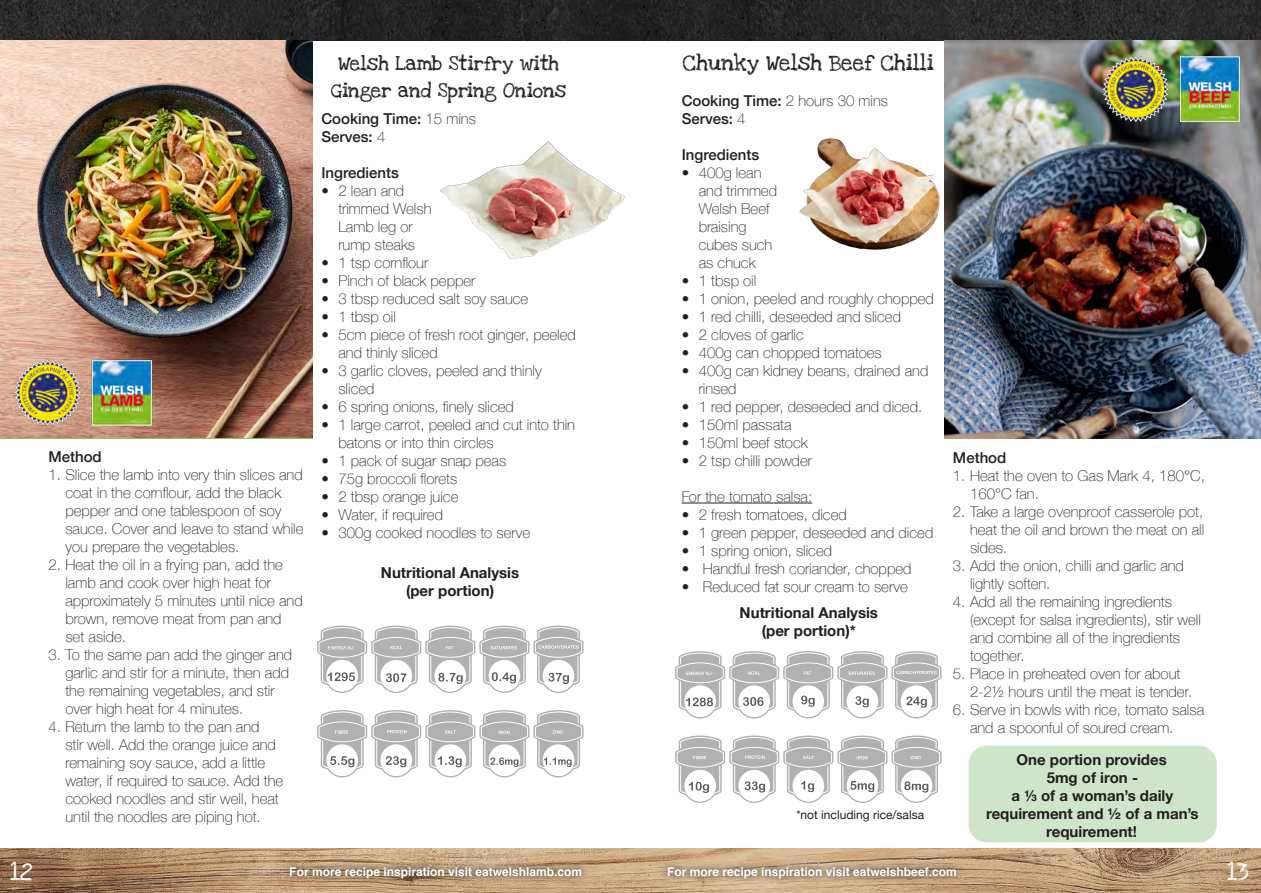
<style>
.page{position:relative;width:1261px;height:893px;background:#fff}
.page>*{position:absolute;margin:0;border:0;box-sizing:border-box;transform-origin:0 0}
.t1{font:18px "Welsh Lamb Distressed";color:#fff}
.FULL_TEXT{font:16.5px "Love Ya Like A Sister";color:#231f20}
.FULL_TEXT-2{font:100 15px/18px "Helvetica Neue";color:#231f20}
.FULL_TEXT-3{font:700 15px/18px "Helvetica Neue";color:#231f20;text-align:center}
.FULL_TEXT-4{font:500 15px "Helvetica Neue";color:#231f20}
.FULL_TEXT-5{font:15px/27px "Love Ya Like A Sister";color:#231f20;text-align:center}
.t2{font:700 12px "Helvetica";color:#fff}
.FULL_TEXT-6{font:12px "Helvetica Neue";color:#231f20}
.s1{font-weight:100}
</style>
<div class="page">
<img style="left:0;top:0;width:1260px;height:41px">
<img style="left:0;top:849px;width:1260px;height:44px">
<div style="left:968px;top:746px;width:248px;height:96px;background:#cfe5c9;border-radius:18px"></div>
<img style="left:944px;top:41px;width:316px;height:397px">
<hr style="left:681px;top:503px;width:131px;height:1px;background:#231f20">
<img style="left:0;top:41px;width:312px;height:396px">
<img style="left:13px;top:359px;width:147px;height:69px">
<img style="left:1100px;top:56px;width:148px;height:68px">
<img style="left:439px;top:141px;width:186px;height:118px">
<img style="left:799px;top:138px;width:141px;height:112px">
<svg style="left:317px;top:710px;width:266px;height:67px"></svg>
<svg style="left:317px;top:626px;width:266px;height:67px"></svg>
<svg style="left:675px;top:651px;width:266px;height:67px"></svg>
<svg style="left:675px;top:735px;width:266px;height:68px"></svg>
<svg style="left:282px;top:859px;width:307px;height:27px"></svg>
<svg style="left:660px;top:859px;width:303px;height:27px"></svg>
<p class="FULL_TEXT-4" style="left:48px;top:444px;width:55px">Method</p>
<p class="FULL_TEXT-2" style="left:65px;top:465px;width:239px;text-indent:-17px">1. Slice the lamb into very thin slices and coat in the cornflour, add the black pepper and one tablespoon of soy sauce. Cover and leave to stand while you prepare the vegetables.</p>
<p class="FULL_TEXT-2" style="left:65px;top:555px;width:239px;text-indent:-17px">2. Heat the oil in a frying pan, add the lamb and cook over high heat for approximately 5 minutes until nice and brown, remove meat from pan and set aside.</p>
<p class="FULL_TEXT-2" style="left:65px;top:645px;width:228px;text-indent:-17px">3. To the same pan add the ginger and garlic and stir for a minute, then add the remaining vegetables, and stir over high heat for 4 minutes.</p>
<p class="FULL_TEXT-2" style="left:65px;top:717px;width:219px;text-indent:-17px">4. Return the lamb to the pan and<br>stir well. Add the orange juice and remaining soy sauce, add a little water, if required to sauce. Add the cooked noodles and stir well, heat until the noodles are piping hot.</p>
<p class="FULL_TEXT-5" style="left:331px;top:50px;width:237px">Welsh Lamb Stirfry with<br>Ginger and Spring Onions</p>
<p class="FULL_TEXT-4" style="left:321px;top:106px;width:156px">Cooking Time: <span class="s1">15 mins</span></p>
<p class="FULL_TEXT-4" style="left:321px;top:124px;width:65px">Serves: <span class="s1">4</span></p>
<p class="FULL_TEXT-4" style="left:321px;top:160px;width:79px">Ingredients</p>
<p class="FULL_TEXT-2" style="left:338px;top:181px;width:95px;text-indent:-17px">• 2 lean and trimmed Welsh<br>Lamb leg or rump steaks</p>
<p class="FULL_TEXT-2" style="left:321px;top:253px;width:108px">• 1 tsp cornflour</p>
<p class="FULL_TEXT-2" style="left:321px;top:271px;width:155px">• Pinch of black pepper</p>
<p class="FULL_TEXT-2" style="left:321px;top:289px;width:208px">• 3 tbsp reduced salt soy sauce</p>
<p class="FULL_TEXT-2" style="left:321px;top:307px;width:76px">• 1 tbsp oil</p>
<p class="FULL_TEXT-2" style="left:338px;top:325px;width:239px;text-indent:-17px">• 5cm piece of fresh root ginger, peeled and thinly sliced</p>
<p class="FULL_TEXT-2" style="left:338px;top:361px;width:205px;text-indent:-17px">• 3 garlic cloves, peeled and thinly sliced</p>
<p class="FULL_TEXT-2" style="left:321px;top:397px;width:194px">• 6 spring onions, finely sliced</p>
<p class="FULL_TEXT-2" style="left:338px;top:415px;width:238px;text-indent:-17px">• 1 large carrot, peeled and cut into thin batons or into thin circles</p>
<p class="FULL_TEXT-2" style="left:321px;top:451px;width:186px">• 1 pack of sugar snap peas</p>
<p class="FULL_TEXT-2" style="left:321px;top:469px;width:137px">• 75g broccoli florets</p>
<p class="FULL_TEXT-2" style="left:321px;top:487px;width:139px">• 2 tbsp orange juice</p>
<p class="FULL_TEXT-2" style="left:321px;top:505px;width:123px">• Water, if required</p>
<p class="FULL_TEXT-2" style="left:321px;top:523px;width:210px">• 300g cooked noodles to serve</p>
<p class="FULL_TEXT-3" style="left:381px;top:564px;width:140px">Nutritional Analysis</p>
<p class="FULL_TEXT-3" style="left:406px;top:582px;width:90px">(per portion)</p>
<p class="FULL_TEXT" style="left:683px;top:49px;width:252px">Chunky Welsh Beef Chilli</p>
<p class="FULL_TEXT-4" style="left:681px;top:88px;width:208px">Cooking Time: <span class="s1">2 hours 30 mins</span></p>
<p class="FULL_TEXT-4" style="left:681px;top:106px;width:65px">Serves: <span class="s1">4</span></p>
<p class="FULL_TEXT-4" style="left:681px;top:142px;width:79px">Ingredients</p>
<p class="FULL_TEXT-2" style="left:698px;top:163px;width:80px;text-indent:-17px">• 400g lean and trimmed<br>Welsh Beef braising cubes such as chuck</p>
<p class="FULL_TEXT-2" style="left:681px;top:271px;width:76px">• 1 tbsp oil</p>
<p class="FULL_TEXT-2" style="left:681px;top:289px;width:254px">• 1 onion, peeled and roughly chopped</p>
<p class="FULL_TEXT-2" style="left:681px;top:307px;width:221px">• 1 red chilli, deseeded and sliced</p>
<p class="FULL_TEXT-2" style="left:681px;top:325px;width:124px">• 2 cloves of garlic</p>
<p class="FULL_TEXT-2" style="left:681px;top:343px;width:201px">• 400g can chopped tomatoes</p>
<p class="FULL_TEXT-2" style="left:698px;top:361px;width:231px;text-indent:-17px">• 400g can kidney beans, drained and rinsed</p>
<p class="FULL_TEXT-2" style="left:681px;top:397px;width:242px">• 1 red pepper, deseeded and diced.</p>
<p class="FULL_TEXT-2" style="left:681px;top:415px;width:111px">• 150ml passata</p>
<p class="FULL_TEXT-2" style="left:681px;top:433px;width:128px">• 150ml beef stock</p>
<p class="FULL_TEXT-2" style="left:681px;top:451px;width:132px">• 2 tsp chilli powder</p>
<p class="FULL_TEXT-2" style="left:681px;top:487px;width:132px">For the tomato salsa:</p>
<p class="FULL_TEXT-2" style="left:681px;top:505px;width:167px">• 2 fresh tomatoes, diced</p>
<p class="FULL_TEXT-2" style="left:681px;top:523px;width:253px">• 1 green pepper, deseeded and diced</p>
<p class="FULL_TEXT-2" style="left:681px;top:541px;width:152px">• 1 spring onion, sliced</p>
<p class="FULL_TEXT-2" style="left:681px;top:559px;width:231px">• Handful fresh coriander, chopped</p>
<p class="FULL_TEXT-2" style="left:681px;top:577px;width:228px">• Reduced fat sour cream to serve</p>
<p class="FULL_TEXT-3" style="left:739px;top:604px;width:140px">Nutritional Analysis</p>
<p class="FULL_TEXT-3" style="left:761px;top:622px;width:96px">(per portion)*</p>
<p class="FULL_TEXT-6" style="left:796px;top:806px;width:129px">*not including rice/salsa</p>
<p class="FULL_TEXT-4" style="left:952px;top:445px;width:55px">Method</p>
<p class="FULL_TEXT-2" style="left:969px;top:466px;width:236px;text-indent:-17px">1. Heat the oven to Gas Mark 4, 180°C,<br>160°C fan.</p>
<p class="FULL_TEXT-2" style="left:969px;top:502px;width:236px;text-align:justify;text-indent:-17px">2. Take a large ovenproof casserole pot, heat the oil and brown the meat on all sides.</p>
<p class="FULL_TEXT-2" style="left:969px;top:556px;width:215px;text-indent:-17px">3. Add the onion, chilli and garlic and lightly soften.</p>
<p class="FULL_TEXT-2" style="left:969px;top:592px;width:232px;text-indent:-17px">4. Add all the remaining ingredients (except for salsa ingredients), stir well and combine all of the ingredients together.</p>
<p class="FULL_TEXT-2" style="left:969px;top:664px;width:224px;text-indent:-17px">5. Place in preheated oven for about<br>2-2½ hours until the meat is tender.</p>
<p class="FULL_TEXT-2" style="left:969px;top:700px;width:236px;text-indent:-17px">6. Serve in bowls with rice, tomato salsa and a spoonful of soured cream.</p>
<p class="FULL_TEXT-3" style="left:1016px;top:751px;width:152px">One portion provides</p>
<p class="FULL_TEXT-3" style="left:1046px;top:769px;width:93px">5mg of iron -</p>
<p class="FULL_TEXT-3" style="left:986px;top:787px;width:214px">a ⅓ of a woman’s daily requirement and ½ of a man’s requirement!</p>
<p class="t1" style="left:10px;top:857px;width:24px">12</p>
<p class="t2" style="left:289px;top:862px;width:294px">For more recipe inspiration visit eatwelshlamb.com</p>
<p class="t2" style="left:667px;top:862px;width:291px">For more recipe inspiration visit eatwelshbeef.com</p>
<p class="t1" style="left:1227px;top:857px;width:23px">13</p>
</div>
